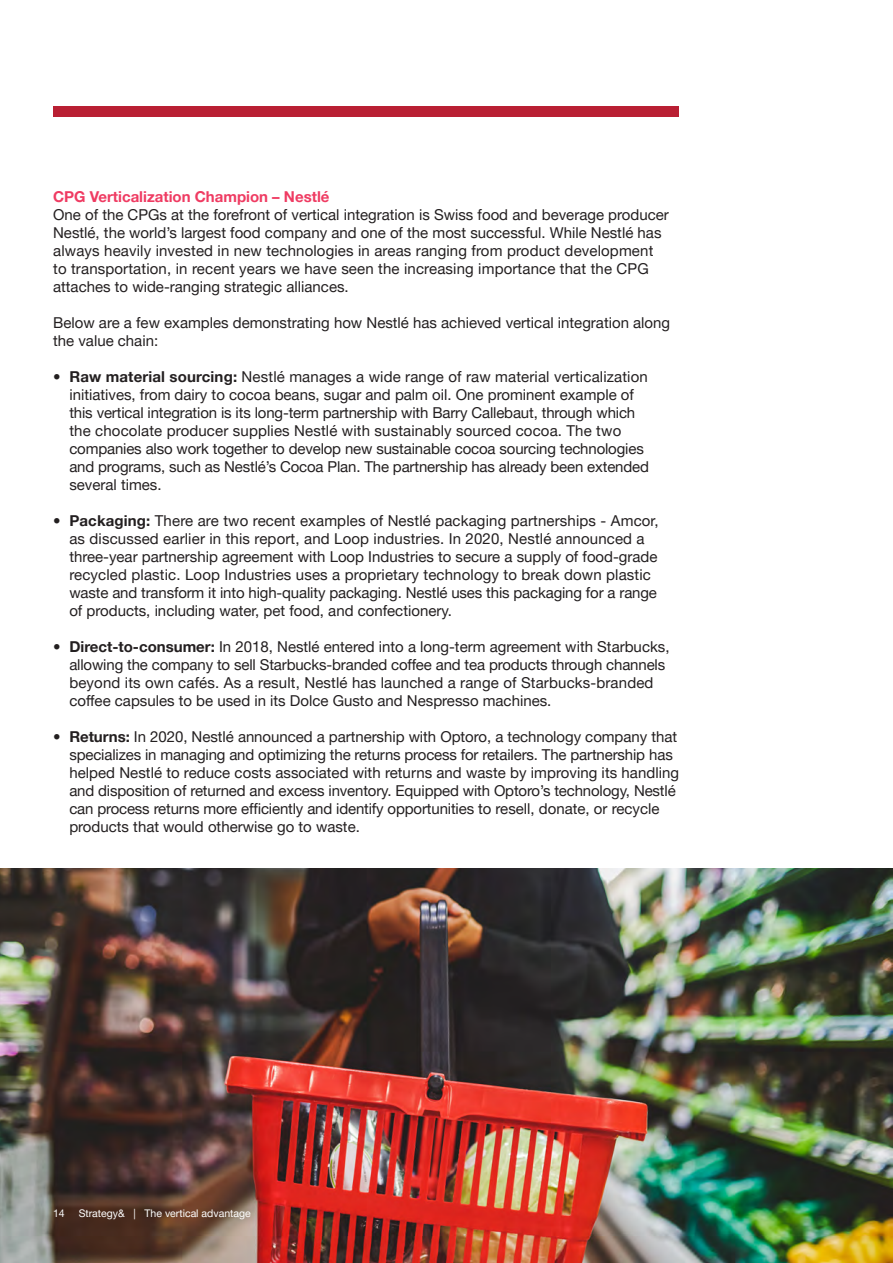
<style>
.page{position:relative;width:893px;height:1263px;background:#fff}
.page>*{position:absolute;margin:0;border:0;box-sizing:border-box;transform-origin:0 0}
.Body_Text_10_12{font:15px/18px "Helvetica Neue LT Pro";color:#231f20}
.Body_Subtitle_10_12{font:700 15px "Helvetica Neue LT Pro";color:#ef3b62}
.Footer_Left_7_9_5{font:10.5px "Helvetica Neue LT Pro";color:#fff}
.s1{font-weight:700}
</style>
<div class="page">
<div style="left:53px;top:106px;width:626px;height:11px;background:#b91f33"></div>
<img style="left:0;top:869px;width:893px;height:394px">
<p class="Body_Subtitle_10_12" style="left:53px;top:187px;width:278px">CPG Verticalization Champion – Nestlé</p>
<p class="Body_Text_10_12" style="left:53px;top:205px;width:617px">One of the CPGs at the forefront of vertical integration is Swiss food and beverage producer Nestlé, the world’s largest food company and one of the most successful. While Nestlé has always heavily invested in new technologies in areas ranging from product development to transportation, in recent years we have seen the increasing importance that the CPG attaches to wide-ranging strategic alliances.</p>
<p class="Body_Text_10_12" style="left:53px;top:313px;width:618px">Below are a few examples demonstrating how Nestlé has achieved vertical integration along the value chain:</p>
<p class="Body_Text_10_12" style="left:69px;top:367px;width:581px;text-indent:-16px">• <span class="s1">Raw material sourcing:</span> Nestlé manages a wide range of raw material verticalization initiatives, from dairy to cocoa beans, sugar and palm oil. One prominent example of this vertical integration is its long-term partnership with Barry Callebaut, through which the chocolate producer supplies Nestlé with sustainably sourced cocoa. The two companies also work together to develop new sustainable cocoa sourcing technologies and programs, such as Nestlé’s Cocoa Plan. The partnership has already been extended several times.</p>
<p class="Body_Text_10_12" style="left:69px;top:511px;width:591px;text-indent:-16px">• <span class="s1">Packaging:</span> There are two recent examples of Nestlé packaging partnerships - Amcor, as discussed earlier in this report, and Loop industries. In 2020, Nestlé announced a three-year partnership agreement with Loop Industries to secure a supply of food-grade recycled plastic. Loop Industries uses a proprietary technology to break down plastic waste and transform it into high-quality packaging. Nestlé uses this packaging for a range of products, including water, pet food, and confectionery.</p>
<p class="Body_Text_10_12" style="left:69px;top:637px;width:602px;text-indent:-16px">• <span class="s1">Direct-to-consumer:</span> In 2018, Nestlé entered into a long-term agreement with Starbucks, allowing the company to sell Starbucks-branded coffee and tea products through channels beyond its own cafés. As a result, Nestlé has launched a range of Starbucks-branded coffee capsules to be used in its Dolce Gusto and Nespresso machines.</p>
<p class="Body_Text_10_12" style="left:69px;top:727px;width:611px;text-indent:-16px">• <span class="s1">Returns:</span> In 2020, Nestlé announced a partnership with Optoro, a technology company that specializes in managing and optimizing the returns process for retailers. The partnership has helped Nestlé to reduce costs associated with returns and waste by improving its handling and disposition of returned and excess inventory. Equipped with Optoro’s technology, Nestlé can process returns more efficiently and identify opportunities to resell, donate, or recycle products that would otherwise go to waste.</p>
<p class="Footer_Left_7_9_5" style="left:53px;top:1207px;width:13px">14</p>
<p class="Footer_Left_7_9_5" style="left:79px;top:1207px;width:174px">Strategy&amp; | The vertical advantage</p>
</div>
